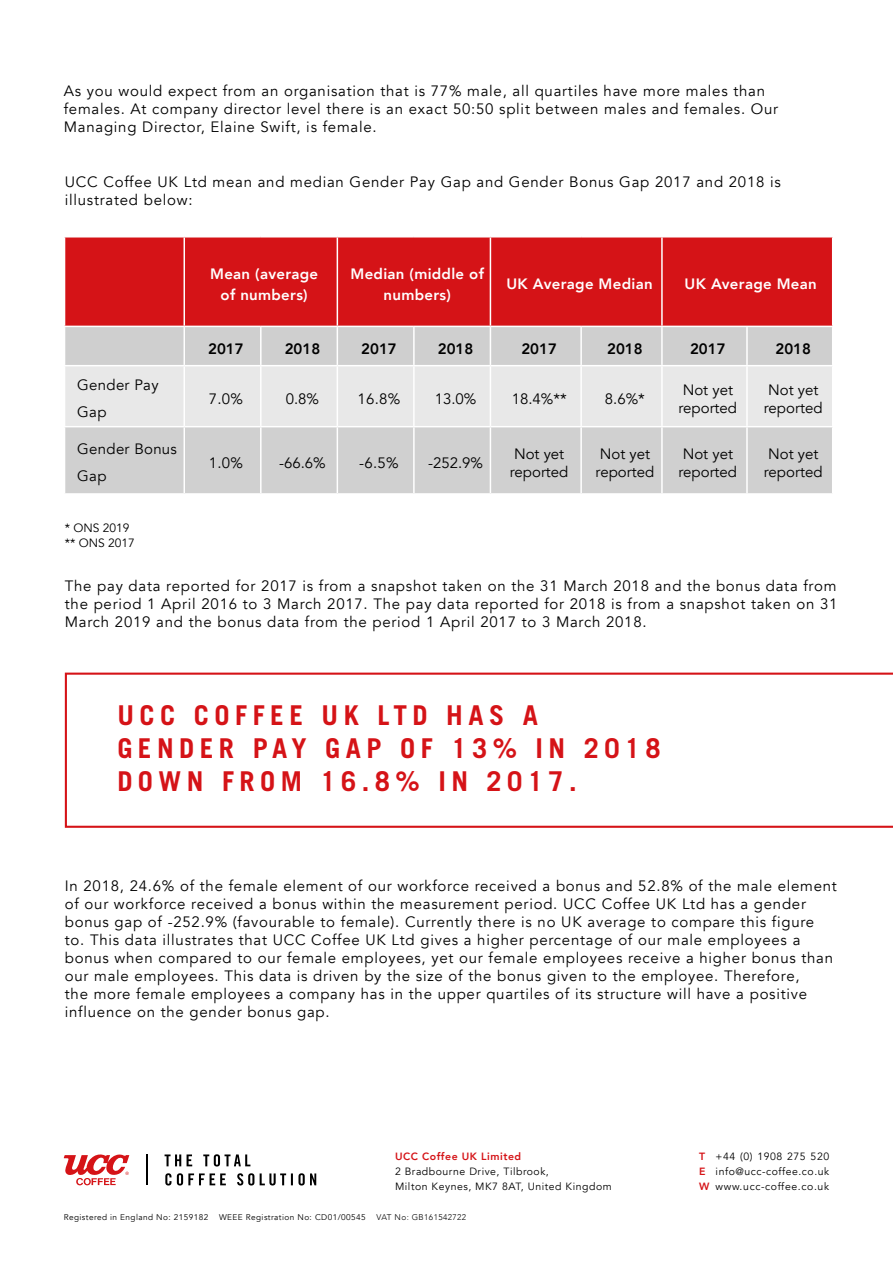
<style>
.page{position:relative;width:893px;height:1263px;background:#fff}
.page>*{position:absolute;margin:0;border:0;box-sizing:border-box;transform-origin:0 0}
.t1{font:700 27.3px "Trade Gothic";letter-spacing:.2em;color:#d51317}
.t2{font:15px/18px "Avenir";letter-spacing:.05em;color:#000}
.t3{font:15px/18px "Avenir";color:#000}
.t4{font:800 15px/21px "Avenir";letter-spacing:.02em;color:#fff;text-align:center}
.t5{font:800 15px "Avenir";color:#000}
.t6{font:15px/27px "Avenir";letter-spacing:.02em;color:#000}
.t7{font:12px "Avenir";color:#000}
.t8{font:10.5px/15px "Avenir";letter-spacing:.05em;color:#000}
.t9{font:800 10.5px "Avenir";letter-spacing:.05em;color:#d51317}
.t10{font:8.25px "Avenir";letter-spacing:.05em;color:#000}
.t11{font:300 8.25px "Avenir";letter-spacing:.05em;color:#000}
.s1{font-weight:800;color:#d51317}
</style>
<div class="page">
<svg style="left:64px;top:1154px;width:65px;height:31px"></svg>
<hr style="left:146px;top:1154px;width:2px;height:31px;background:#000">
<svg style="left:165px;top:1173px;width:151px;height:12px"></svg>
<svg style="left:165px;top:1154px;width:85px;height:12px"></svg>
<div style="left:65px;top:237px;width:767px;height:89px;background:#d51317"></div>
<div style="left:65px;top:327px;width:767px;height:38px;background:#cfcfcf"></div>
<div style="left:65px;top:366px;width:767px;height:60px;background:#e8e8e8"></div>
<div style="left:65px;top:427px;width:767px;height:66px;background:#d0d0d0"></div>
<hr style="left:184px;top:237px;width:1px;height:89px;background:#fff">
<hr style="left:337px;top:237px;width:1px;height:89px;background:#fff">
<hr style="left:490px;top:237px;width:1px;height:89px;background:#fff">
<hr style="left:661px;top:237px;width:2px;height:89px;background:#fff">
<hr style="left:184px;top:327px;width:1px;height:38px;background:#fff">
<hr style="left:260px;top:327px;width:2px;height:38px;background:#fff">
<hr style="left:337px;top:327px;width:1px;height:38px;background:#fff">
<hr style="left:413px;top:327px;width:2px;height:38px;background:#fff">
<hr style="left:490px;top:327px;width:1px;height:38px;background:#fff">
<hr style="left:580px;top:327px;width:2px;height:38px;background:#fff">
<hr style="left:661px;top:327px;width:2px;height:38px;background:#fff">
<hr style="left:746px;top:327px;width:2px;height:38px;background:#fff">
<hr style="left:184px;top:366px;width:1px;height:60px;background:#fff">
<hr style="left:260px;top:366px;width:2px;height:60px;background:#fff">
<hr style="left:337px;top:366px;width:1px;height:60px;background:#fff">
<hr style="left:413px;top:366px;width:2px;height:60px;background:#fff">
<hr style="left:490px;top:366px;width:1px;height:60px;background:#fff">
<hr style="left:580px;top:366px;width:2px;height:60px;background:#fff">
<hr style="left:661px;top:366px;width:2px;height:60px;background:#fff">
<hr style="left:746px;top:366px;width:2px;height:60px;background:#fff">
<hr style="left:184px;top:427px;width:1px;height:66px;background:#fff">
<hr style="left:260px;top:427px;width:2px;height:66px;background:#fff">
<hr style="left:337px;top:427px;width:1px;height:66px;background:#fff">
<hr style="left:413px;top:427px;width:2px;height:66px;background:#fff">
<hr style="left:490px;top:427px;width:1px;height:66px;background:#fff">
<hr style="left:580px;top:427px;width:2px;height:66px;background:#fff">
<hr style="left:661px;top:427px;width:2px;height:66px;background:#fff">
<hr style="left:746px;top:427px;width:2px;height:66px;background:#fff">
<svg style="left:65px;top:673px;width:828px;height:155px"></svg>
<p class="t2" style="left:64px;top:82px;width:716px">As you would expect from an organisation that is 77% male, all quartiles have more males than females. At company director level there is an exact 50:50 split between males and females. Our<br>Managing Director, Elaine Swift, is female.</p>
<p class="t2" style="left:65px;top:173px;width:717px">UCC Coffee UK Ltd mean and median Gender Pay Gap and Gender Bonus Gap 2017 and 2018 is illustrated below:</p>
<p class="t4" style="left:210px;top:263px;width:110px">Mean (average of numbers)</p>
<p class="t4" style="left:351px;top:263px;width:135px">Median (middle of numbers)</p>
<p class="t4" style="left:506px;top:273px;width:148px">UK Average Median</p>
<p class="t4" style="left:685px;top:273px;width:134px">UK Average Mean</p>
<p class="t6" style="left:77px;top:372px;width:83px">Gender Pay<br>Gap</p>
<p class="t6" style="left:77px;top:436px;width:101px">Gender Bonus<br>Gap</p>
<p class="t7" style="left:65px;top:521px;width:66px">* ONS 2019</p>
<p class="t7" style="left:65px;top:536px;width:72px">** ONS 2017</p>
<p class="t5" style="left:208px;top:337px;width:37px">2017</p>
<p class="t5" style="left:285px;top:337px;width:37px">2018</p>
<p class="t5" style="left:361px;top:337px;width:37px">2017</p>
<p class="t5" style="left:438px;top:337px;width:37px">2018</p>
<p class="t5" style="left:521px;top:337px;width:37px">2017</p>
<p class="t5" style="left:607px;top:337px;width:37px">2018</p>
<p class="t5" style="left:690px;top:337px;width:37px">2017</p>
<p class="t5" style="left:775px;top:337px;width:37px">2018</p>
<p class="t2" style="left:209px;top:390px;width:36px">7.0%</p>
<p class="t2" style="left:286px;top:390px;width:35px">0.8%</p>
<p class="t2" style="left:358px;top:390px;width:44px">16.8%</p>
<p class="t2" style="left:435px;top:390px;width:43px">13.0%</p>
<p class="t2" style="left:512px;top:390px;width:57px">18.4%**</p>
<p class="t2" style="left:605px;top:390px;width:42px">8.6%*</p>
<p class="t3" style="left:679px;top:381px;width:60px">Not yet reported</p>
<p class="t3" style="left:764px;top:381px;width:60px">Not yet reported</p>
<p class="t2" style="left:209px;top:454px;width:36px">1.0%</p>
<p class="t2" style="left:279px;top:454px;width:48px">-66.6%</p>
<p class="t2" style="left:359px;top:454px;width:41px">-6.5%</p>
<p class="t2" style="left:428px;top:454px;width:57px">-252.9%</p>
<p class="t3" style="left:510px;top:445px;width:60px">Not yet reported</p>
<p class="t3" style="left:596px;top:445px;width:60px">Not yet reported</p>
<p class="t3" style="left:679px;top:445px;width:60px">Not yet reported</p>
<p class="t3" style="left:764px;top:445px;width:60px">Not yet reported</p>
<p class="t2" style="left:65px;top:577px;width:774px;text-align:justify">The pay data reported for 2017 is from a snapshot taken on the 31 March 2018 and the bonus data from the period 1 April 2016 to 3 March 2017. The pay data reported for 2018 is from a snapshot taken on 31<br>March 2019 and the bonus data from the period 1 April 2017 to 3 March 2018.</p>
<p class="t1" style="left:117px;top:699px;width:422px">UCC COFFEE UK LTD HAS A</p>
<p class="t1" style="left:117px;top:732px;width:545px">GENDER PAY GAP OF 13% IN 2018</p>
<p class="t1" style="left:117px;top:764px;width:461px">DOWN FROM 16.8% IN 2017.</p>
<p class="t2" style="left:65px;top:877px;width:773px">In 2018, 24.6% of the female element of our workforce received a bonus and 52.8% of the male element of our workforce received a bonus within the measurement period. UCC Coffee UK Ltd has a gender bonus gap of -252.9% (favourable to female). Currently there is no UK average to compare this figure to. This data illustrates that UCC Coffee UK Ltd gives a higher percentage of our male employees a bonus when compared to our female employees, yet our female employees receive a higher bonus than our male employees. This data is driven by the size of the bonus given to the employee. Therefore,<br>the more female employees a company has in the upper quartiles of its structure will have a positive influence on the gender bonus gap.</p>
<p class="t9" style="left:395px;top:1148px;width:128px">UCC Coffee UK Limited</p>
<p class="t8" style="left:395px;top:1164px;width:218px">2 Bradbourne Drive, Tilbrook,<br>Milton Keynes, MK7 8AT, United Kingdom</p>
<p class="t10" style="left:64px;top:1212px;width:146px">Registered in England No: 2159182</p>
<p class="t10" style="left:219px;top:1212px;width:148px">WEEE Registration No: CD01/00545</p>
<p class="t11" style="left:376px;top:1212px;width:91px">VAT No: GB161542722</p>
<p class="t8" style="left:699px;top:1149px;width:132px"><span class="s1">T</span> +44 (0) 1908 275 520</p>
<p class="t8" style="left:699px;top:1164px;width:132px"><span class="s1">E</span> info@ucc-coffee.co.uk</p>
<p class="t8" style="left:699px;top:1179px;width:132px"><span class="s1">W</span> www.ucc-coffee.co.uk</p>
</div>
